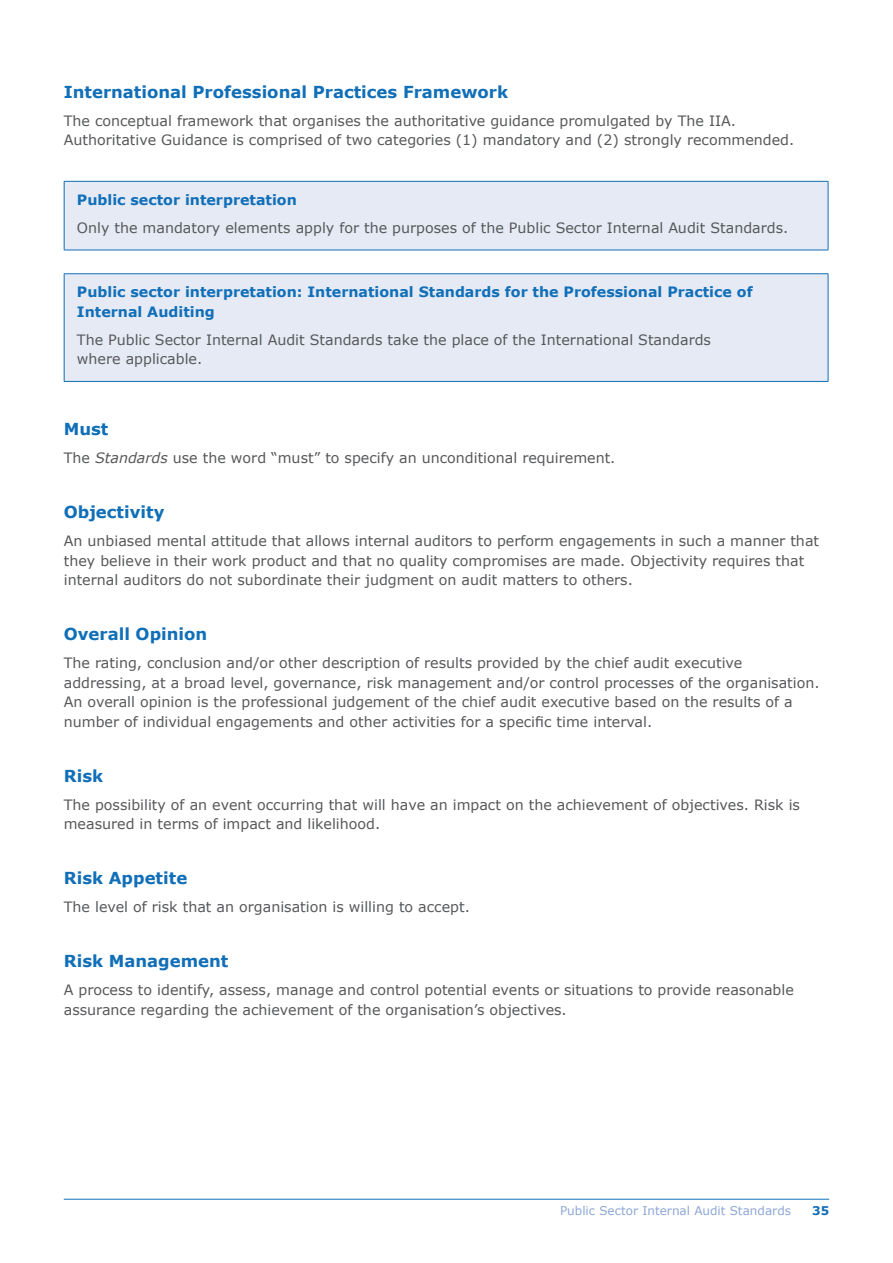
<style>
.page{position:relative;width:893px;height:1263px;background:#fff}
.page>*{position:absolute;margin:0;border:0;box-sizing:border-box;transform-origin:0 0}
.sub_sub_head_Blue_10{font:700 16.5px "Verdana";color:#116fb8}
.t1{font:14.25px/19.5px "Verdana";color:#57585a}
.sub_sub_head_3{font:700 14.25px/19.5px "Verdana";color:#116fb8}
.sub_sub_head_Blue_10-2{font:12px "Verdana";color:#8ea7d6}
.sub_sub_head_Blue_10-3{font:700 12px "Verdana";color:#116fb8}
.s1{font-style:italic}
</style>
<div class="page">
<div style="left:64px;top:181px;width:764px;height:69px;background:#e5eaf5"></div>
<hr style="left:64px;top:181px;width:764px;height:1px;background:#116fb8">
<hr style="left:64px;top:182px;width:1px;height:68px;background:#116fb8">
<hr style="left:828px;top:182px;width:1px;height:68px;background:#116fb8">
<hr style="left:64px;top:250px;width:764px;height:1px;background:#116fb8">
<div style="left:64px;top:274px;width:764px;height:107px;background:#e5eaf5"></div>
<hr style="left:64px;top:273px;width:764px;height:1px;background:#116fb8">
<hr style="left:64px;top:274px;width:1px;height:107px;background:#116fb8">
<hr style="left:828px;top:274px;width:1px;height:107px;background:#116fb8">
<hr style="left:64px;top:381px;width:764px;height:1px;background:#116fb8">
<hr style="left:64px;top:1199px;width:765px;height:1px;background:#116fb8">
<p class="sub_sub_head_Blue_10" style="left:64px;top:80px;width:446px">International Professional Practices Framework</p>
<p class="t1" style="left:64px;top:111px;width:732px">The conceptual framework that organises the authoritative guidance promulgated by The IIA.<br>Authoritative Guidance is comprised of two categories (1) mandatory and (2) strongly recommended.</p>
<p class="sub_sub_head_3" style="left:77px;top:190px;width:221px">Public sector interpretation</p>
<p class="t1" style="left:77px;top:218px;width:713px">Only the mandatory elements apply for the purposes of the Public Sector Internal Audit Standards.</p>
<p class="sub_sub_head_3" style="left:77px;top:282px;width:677px">Public sector interpretation: International Standards for the Professional Practice of<br>Internal Auditing</p>
<p class="t1" style="left:77px;top:330px;width:636px">The Public Sector Internal Audit Standards take the place of the International Standards where applicable.</p>
<p class="sub_sub_head_Blue_10" style="left:64px;top:417px;width:46px">Must</p>
<p class="t1" style="left:64px;top:448px;width:553px">The <span class="s1">Standards</span> use the word “must” to specify an unconditional requirement.</p>
<p class="sub_sub_head_Blue_10" style="left:64px;top:500px;width:102px">Objectivity</p>
<p class="t1" style="left:64px;top:531px;width:757px">An unbiased mental attitude that allows internal auditors to perform engagements in such a manner that they believe in their work product and that no quality compromises are made. Objectivity requires that internal auditors do not subordinate their judgment on audit matters to others.</p>
<p class="sub_sub_head_Blue_10" style="left:64px;top:622px;width:145px">Overall Opinion</p>
<p class="t1" style="left:64px;top:653px;width:757px">The rating, conclusion and/or other description of results provided by the chief audit executive addressing, at a broad level, governance, risk management and/or control processes of the organisation.<br>An overall opinion is the professional judgement of the chief audit executive based on the results of a number of individual engagements and other activities for a specific time interval.</p>
<p class="sub_sub_head_Blue_10" style="left:64px;top:764px;width:41px">Risk</p>
<p class="t1" style="left:64px;top:795px;width:738px">The possibility of an event occurring that will have an impact on the achievement of objectives. Risk is measured in terms of impact and likelihood.</p>
<p class="sub_sub_head_Blue_10" style="left:64px;top:866px;width:125px">Risk Appetite</p>
<p class="t1" style="left:64px;top:897px;width:408px">The level of risk that an organisation is willing to accept.</p>
<p class="sub_sub_head_Blue_10" style="left:64px;top:949px;width:166px">Risk Management</p>
<p class="t1" style="left:64px;top:980px;width:732px">A process to identify, assess, manage and control potential events or situations to provide reasonable assurance regarding the achievement of the organisation’s objectives.</p>
<p class="sub_sub_head_Blue_10-2" style="left:560px;top:1202px;width:233px">Public Sector Internal Audit Standards</p>
<p class="sub_sub_head_Blue_10-3" style="left:812px;top:1202px;width:19px">35</p>
</div>
